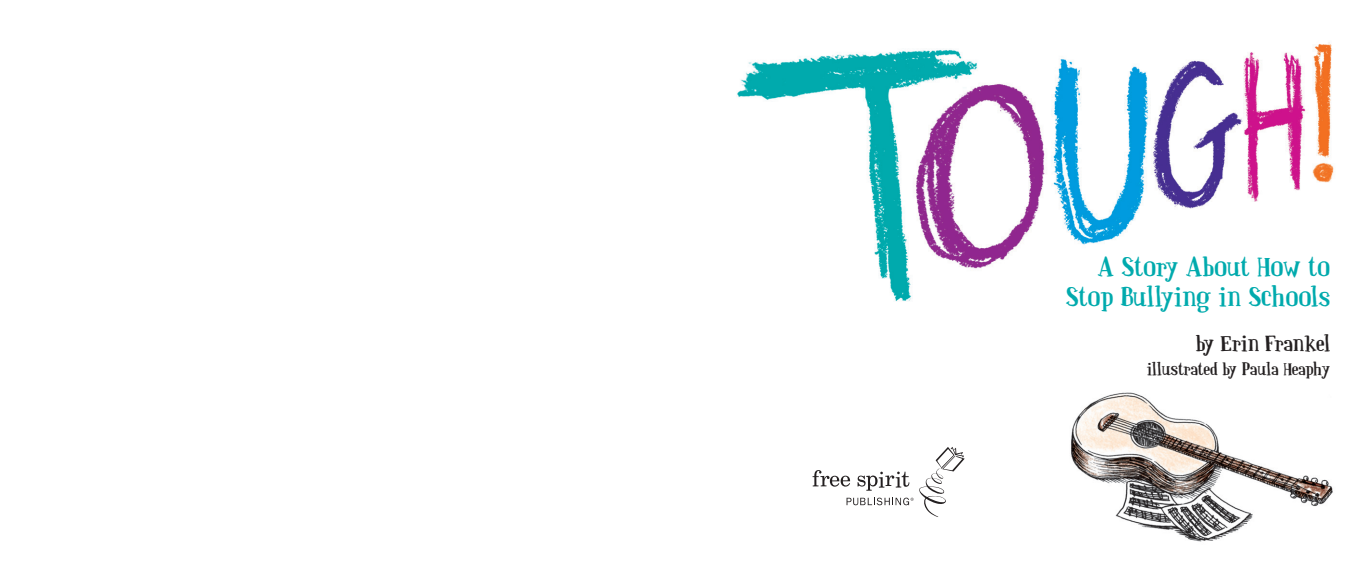
<style>
.page{position:relative;width:1368px;height:576px;background:#fff}
.page>*{position:absolute;margin:0;border:0;box-sizing:border-box;transform-origin:0 0}
.t1{font:700 28px/30px "Paquita Pro";letter-spacing:-.01em;color:#00aaad;text-align:right}
.t2{font:700 23px "Paquita Pro";letter-spacing:-.015em;color:#231f20}
.t3{font:700 18px "Paquita Pro";letter-spacing:-.01em;color:#231f20}
</style>
<div class="page">
<img style="left:1071px;top:392px;width:262px;height:150px">
<img style="left:737px;top:42px;width:597px;height:259px">
<svg style="left:813px;top:447px;width:152px;height:70px"></svg>
<p class="t1" style="left:1066px;top:253px;width:266px">A Story About How to<br>Stop Bullying in Schools</p>
<p class="t2" style="left:1196px;top:330px;width:136px">by Erin Frankel</p>
<p class="t3" style="left:1147px;top:359px;width:185px">illustrated by Paula Heaphy</p>
</div>
